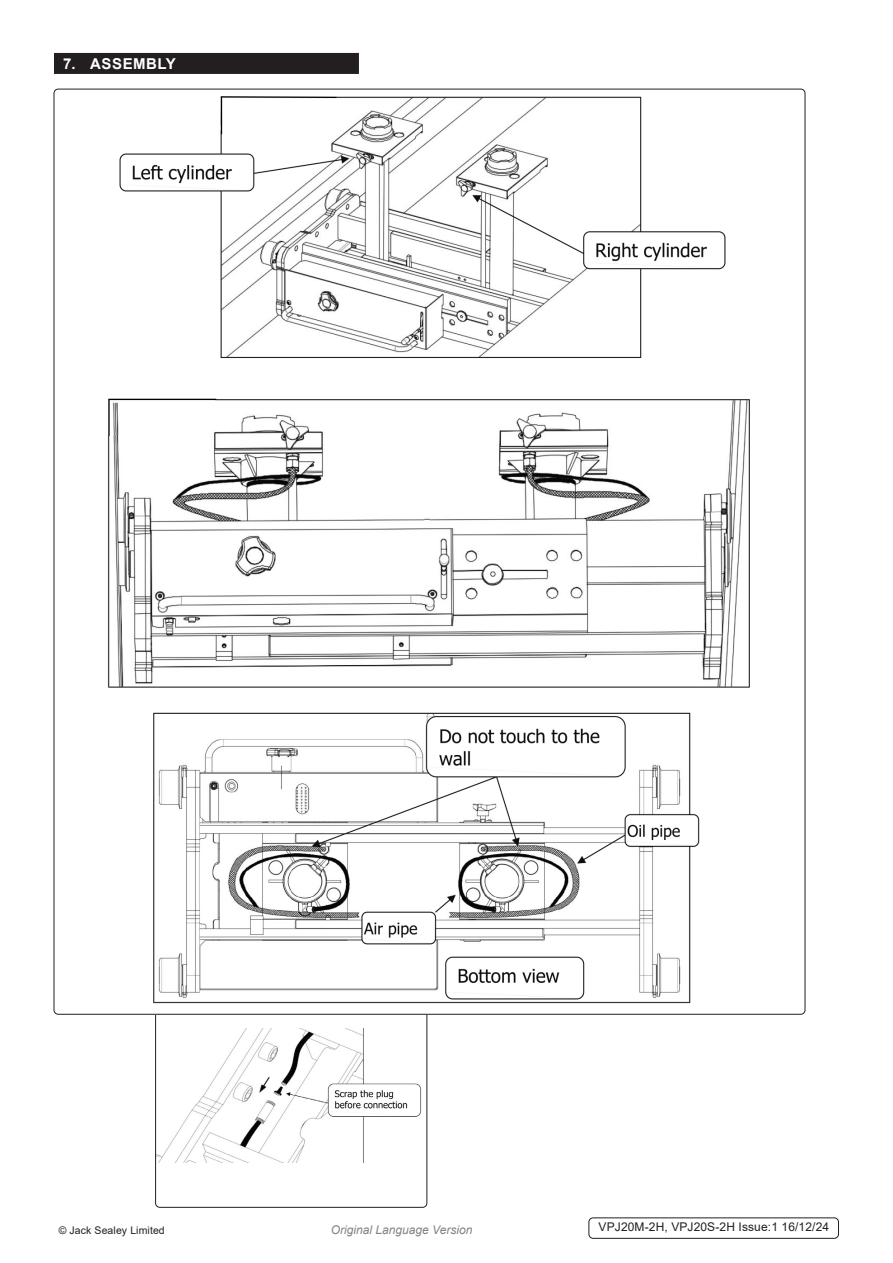
<style>
.page{position:relative;width:893px;height:1263px;background:#fff}
.page>*{position:absolute;margin:0;border:0;box-sizing:border-box;transform-origin:0 0}
.t1{font:700 15px "Arial";letter-spacing:.035em;color:#fff}
.Body__Footer{font:12px "Arial";letter-spacing:.01em;color:#231f20}
.t2{font:italic 12px "Arial";color:#808285}
.Body__Justified__7pt{font:10.5px "Arial";letter-spacing:.01em;color:#231f20}
</style>
<div class="page">
<img style="left:157px;top:1028px;width:265px;height:135px">
<div style="left:155px;top:983px;width:272px;height:225px;border:1px solid #231f20;border-radius:4px"></div>
<img style="left:108px;top:96px;width:642px;height:917px">
<div style="left:588px;top:1217px;width:251px;height:22px;border:1px solid #231f20;border-radius:4px"></div>
<div style="left:54px;top:53px;width:305px;height:21px;background:#231f20"></div>
<p class="t1" style="left:63px;top:53px;width:114px">7. ASSEMBLY</p>
<p class="Body__Justified__7pt" style="left:59px;top:1223px;width:108px">© Jack Sealey Limited</p>
<p class="t2" style="left:331px;top:1222px;width:143px">Original Language Version</p>
<p class="Body__Footer" style="left:598px;top:1219px;width:232px">VPJ20M-2H, VPJ20S-2H Issue:1 16/12/24</p>
</div>
